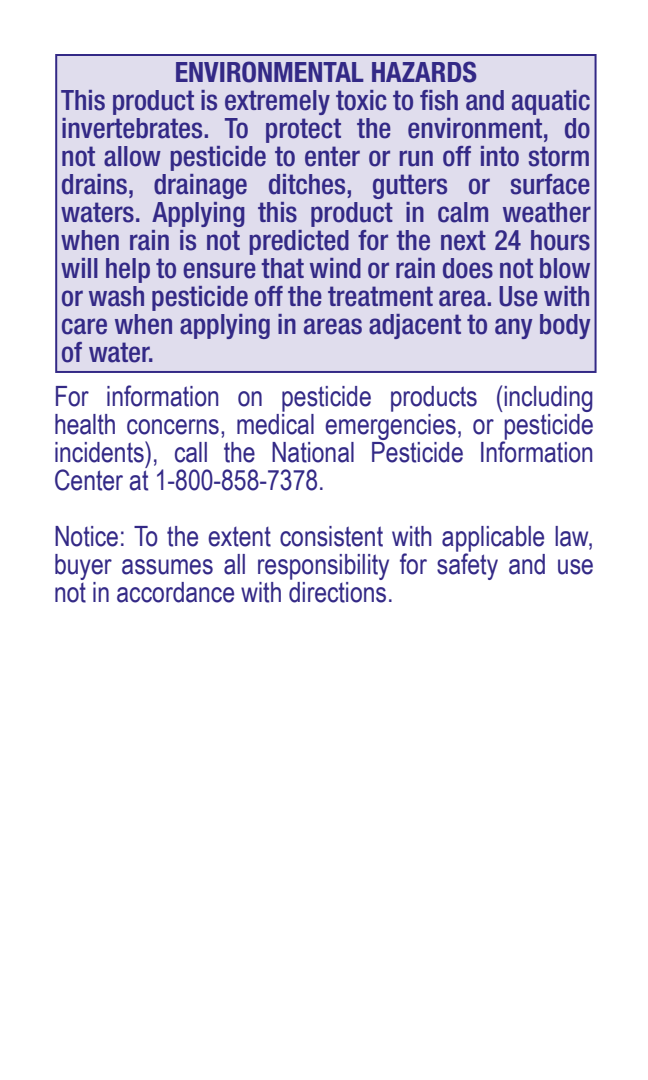
<style>
.page{position:relative;width:648px;height:1080px;background:#fff}
.page>*{position:absolute;margin:0;border:0;box-sizing:border-box;transform-origin:0 0}
.t1{font:500 condensed 28px/28px "Helvetica Neue";color:#332986;text-align:justify}
.t2{font:28px/28px "Arial Narrow";color:#332986;text-align:justify}
.t3{font:700 condensed 28px "Helvetica Neue";color:#332986}
</style>
<div class="page">
<div style="left:56px;top:55px;width:540px;height:317px;background:#e0dded"></div>
<div style="left:55px;top:54px;width:542px;height:319px;border:2px solid #332986"></div>
<p class="t3" style="left:175px;top:55px;width:304px">ENVIRONMENTAL HAZARDS</p>
<p class="t1" style="left:61px;top:85px;width:531px">This product is extremely toxic to fish and aquatic invertebrates. To protect the environment, do not allow pesticide to enter or run off into storm drains, drainage ditches, gutters or surface waters. Applying this product in calm weather when rain is not predicted for the next 24 hours will help to ensure that wind or rain does not blow or wash pesticide off the treatment area. Use with care when applying in areas adjacent to any body of water.</p>
<p class="t2" style="left:54px;top:381px;width:541px">For information on pesticide products (including health concerns, medical emergencies, or pesticide incidents), call the National Pesticide Information Center at 1-800-858-7378.</p>
<p class="t2" style="left:54px;top:521px;width:541px">Notice: To the extent consistent with applicable law, buyer assumes all responsibility for safety and use not in accordance with directions.</p>
</div>
